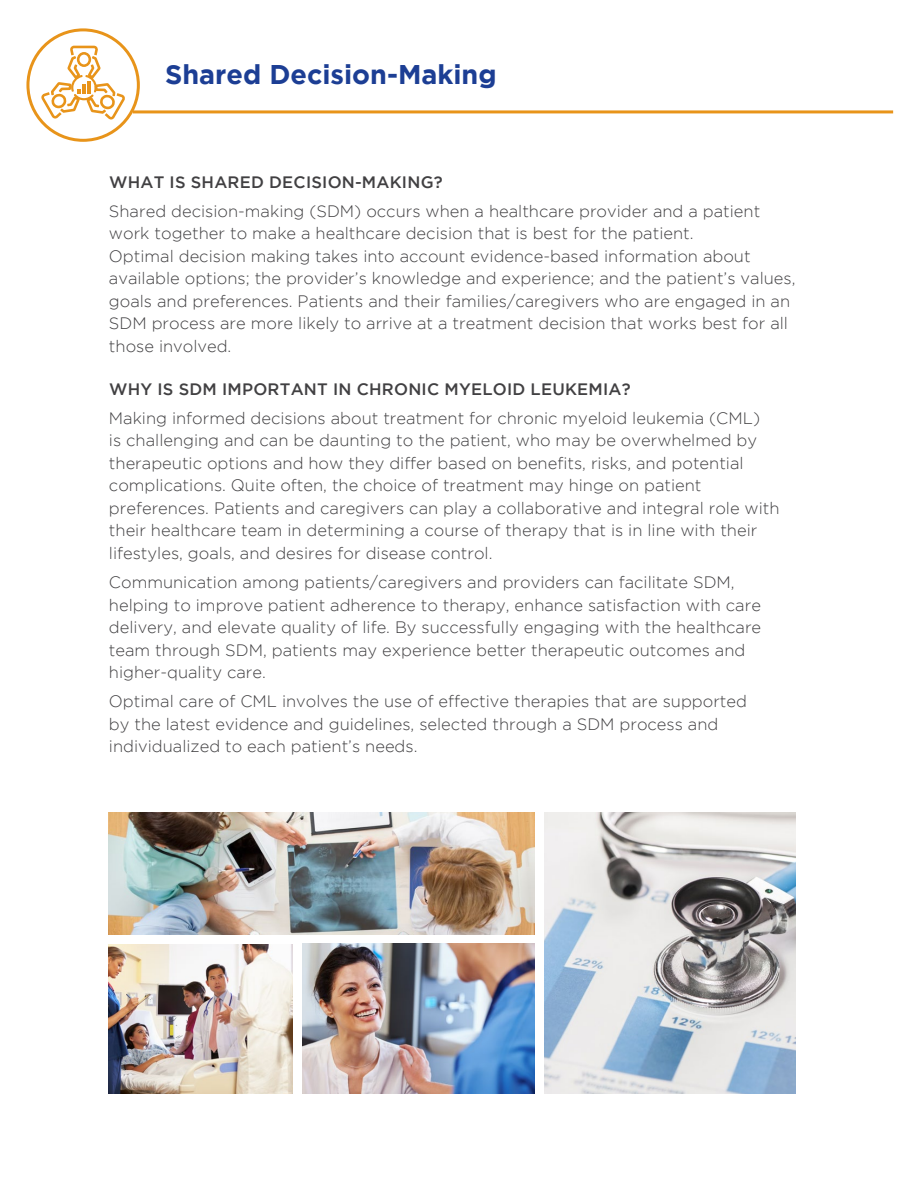
<style>
.page{position:relative;width:918px;height:1188px;background:#fff}
.page>*{position:absolute;margin:0;border:0;box-sizing:border-box;transform-origin:0 0}
.t1{font:700 27px "Gotham";color:#1c3e94}
.t2{font:300 16.5px/22.5px "Gotham";color:#414042}
.t3{font:500 16.5px "Gotham";letter-spacing:.015em;color:#414042}
</style>
<div class="page">
<hr style="left:133px;top:110px;width:760px;height:3px;background:#e8941a">
<img style="left:109px;top:812px;width:426px;height:123px">
<img style="left:545px;top:812px;width:251px;height:281px">
<img style="left:109px;top:944px;width:184px;height:149px">
<img style="left:303px;top:944px;width:232px;height:149px">
<svg style="left:26px;top:28px;width:114px;height:114px"></svg>
<h1 class="t1" style="left:165px;top:59px;width:333px">Shared Decision-Making</h1>
<p class="t3" style="left:109px;top:172px;width:335px">WHAT IS SHARED DECISION-MAKING?</p>
<p class="t2" style="left:109px;top:200px;width:688px">Shared decision-making (SDM) occurs when a healthcare provider and a patient work together to make a healthcare decision that is best for the patient.<br>Optimal decision making takes into account evidence-based information about available options; the provider’s knowledge and experience; and the patient’s values, goals and preferences. Patients and their families/caregivers who are engaged in an SDM process are more likely to arrive at a treatment decision that works best for all those involved.</p>
<p class="t3" style="left:109px;top:379px;width:523px">WHY IS SDM IMPORTANT IN CHRONIC MYELOID LEUKEMIA?</p>
<p class="t2" style="left:109px;top:407px;width:672px">Making informed decisions about treatment for chronic myeloid leukemia (CML)<br>is challenging and can be daunting to the patient, who may be overwhelmed by therapeutic options and how they differ based on benefits, risks, and potential complications. Quite often, the choice of treatment may hinge on patient preferences. Patients and caregivers can play a collaborative and integral role with their healthcare team in determining a course of therapy that is in line with their lifestyles, goals, and desires for disease control.</p>
<p class="t2" style="left:109px;top:571px;width:654px">Communication among patients/caregivers and providers can facilitate SDM, helping to improve patient adherence to therapy, enhance satisfaction with care delivery, and elevate quality of life. By successfully engaging with the healthcare team through SDM, patients may experience better therapeutic outcomes and higher-quality care.</p>
<p class="t2" style="left:109px;top:690px;width:640px">Optimal care of CML involves the use of effective therapies that are supported by the latest evidence and guidelines, selected through a SDM process and individualized to each patient’s needs.</p>
</div>
